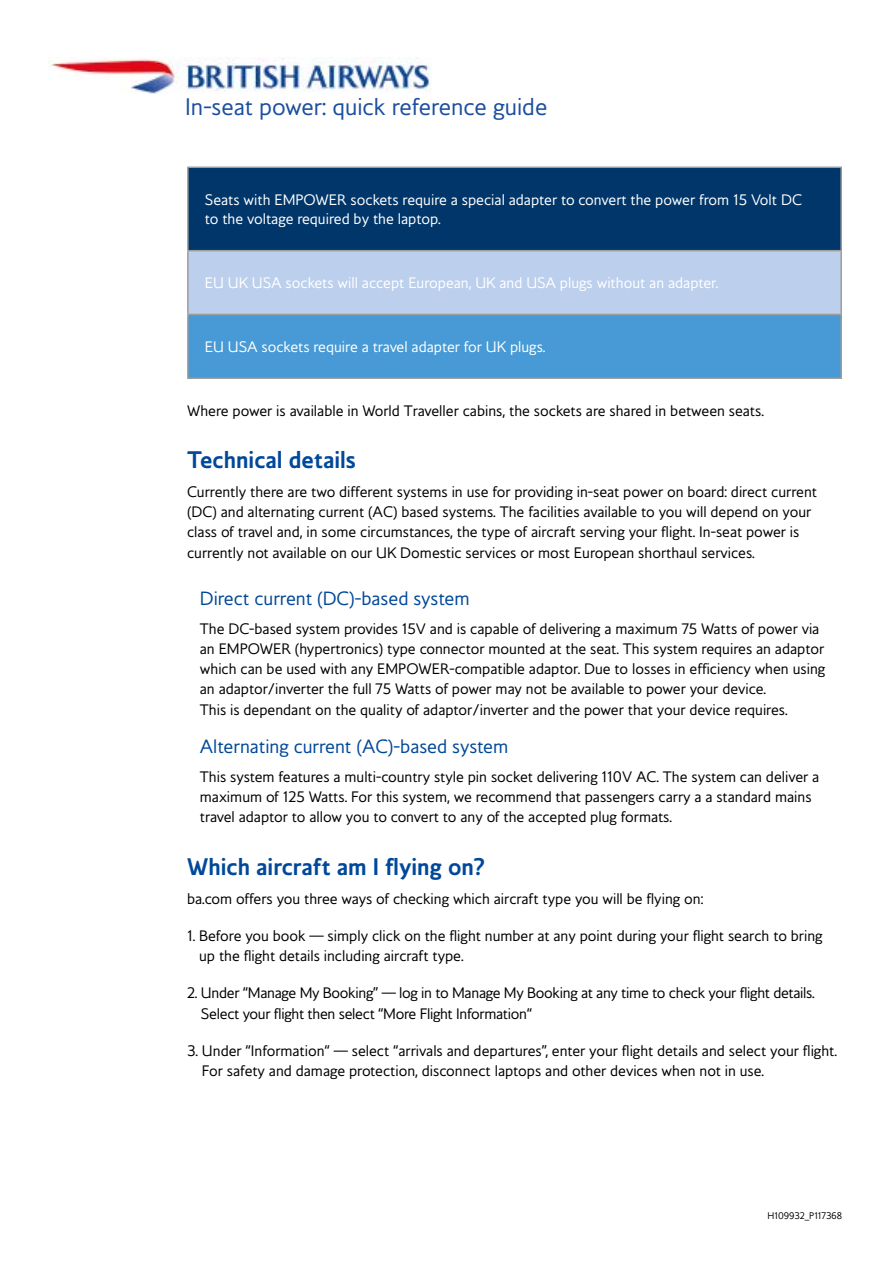
<style>
.page{position:relative;width:893px;height:1263px;background:#fff}
.page>*{position:absolute;margin:0;border:0;box-sizing:border-box;transform-origin:0 0}
.t1{font:700 22.5px "Mylius Modern";color:#00489a}
.t2{font:22.5px "Mylius Modern";color:#1c4f9e}
.t3{font:18px "Mylius Modern";color:#00489a}
.t4{font:14.25px/20.2px "Mylius Modern";color:#000}
.t5{font:14.25px/18.8px "Mylius Modern";color:#fff}
.t6{font:14.25px/20.2px "Mylius Modern";letter-spacing:-.02em;color:#000}
.t7{font:9px "Mylius Modern";color:#000}
</style>
<div class="page">
<div style="left:188px;top:167px;width:653px;height:84px;background:#00366a"></div>
<div style="left:188px;top:251px;width:653px;height:63px;background:#bccfec"></div>
<div style="left:188px;top:314px;width:653px;height:64px;background:#479ad5"></div>
<hr style="left:187px;top:167px;width:655px;height:1px;background:#9d9d9c">
<hr style="left:187px;top:168px;width:2px;height:82px;background:#9d9d9c">
<hr style="left:840px;top:168px;width:2px;height:82px;background:#9d9d9c">
<hr style="left:187px;top:250px;width:655px;height:1px;background:#9d9d9c">
<hr style="left:187px;top:251px;width:2px;height:63px;background:#9d9d9c">
<hr style="left:840px;top:251px;width:2px;height:63px;background:#9d9d9c">
<hr style="left:187px;top:314px;width:655px;height:1px;background:#9d9d9c">
<hr style="left:187px;top:315px;width:2px;height:62px;background:#9d9d9c">
<hr style="left:840px;top:315px;width:2px;height:62px;background:#9d9d9c">
<hr style="left:187px;top:377px;width:655px;height:2px;background:#9d9d9c">
<img style="left:49px;top:57px;width:382px;height:37px">
<h1 class="t2" style="left:185px;top:94px;width:364px">In-seat power: quick reference guide</h1>
<p class="t5" style="left:205px;top:191px;width:598px">Seats with EMPOWER sockets require a special adapter to convert the power from 15 Volt DC to the voltage required by the laptop.</p>
<p class="t5" style="left:205px;top:274px;width:515px">EU UK USA sockets will accept European, UK and USA plugs without an adapter.</p>
<p class="t5" style="left:205px;top:337px;width:342px">EU USA sockets require a travel adapter for UK plugs.</p>
<p class="t4" style="left:187px;top:401px;width:578px">Where power is available in World Traveller cabins, the sockets are shared in between seats.</p>
<h1 class="t1" style="left:187px;top:445px;width:170px">Technical details</h1>
<p class="t4" style="left:187px;top:482px;width:631px">Currently there are two different systems in use for providing in-seat power on board: direct current (DC) and alternating current (AC) based systems. The facilities available to you will depend on your class of travel and, in some circumstances, the type of aircraft serving your flight. In-seat power is currently not available on our UK Domestic services or most European shorthaul services.</p>
<p class="t3" style="left:200px;top:588px;width:271px">Direct current (DC)-based system</p>
<p class="t4" style="left:200px;top:618px;width:627px">The DC-based system provides 15V and is capable of delivering a maximum 75 Watts of power via an EMPOWER (hypertronics) type connector mounted at the seat. This system requires an adaptor which can be used with any EMPOWER-compatible adaptor. Due to losses in efficiency when using an adaptor/inverter the full 75 Watts of power may not be available to power your device.<br>This is dependant on the quality of adaptor/inverter and the power that your device requires.</p>
<p class="t3" style="left:200px;top:736px;width:310px">Alternating current (AC)-based system</p>
<p class="t4" style="left:200px;top:767px;width:621px">This system features a multi-country style pin socket delivering 110V AC. The system can deliver a maximum of 125 Watts. For this system, we recommend that passengers carry a a standard mains travel adaptor to allow you to convert to any of the accepted plug formats.</p>
<h1 class="t1" style="left:187px;top:852px;width:299px">Which aircraft am I flying on?</h1>
<p class="t4" style="left:187px;top:889px;width:518px">ba.com offers you three ways of checking which aircraft type you will be flying on:</p>
<p class="t4" style="left:199px;top:926px;width:625px;text-indent:-12px">1. Before you book — simply click on the flight number at any point during your flight search to bring up the flight details including aircraft type.</p>
<p class="t6" style="left:201px;top:983px;width:615px;text-indent:-14px">2. Under “Manage My Booking” — log in to Manage My Booking at any time to check your flight details.<br>Select your flight then select “More Flight Information“</p>
<p class="t4" style="left:202px;top:1041px;width:636px;text-indent:-15px">3. Under “Information“ — select “arrivals and departures”, enter your flight details and select your flight.<br>For safety and damage protection, disconnect laptops and other devices when not in use.</p>
<p class="t7" style="left:767px;top:1210px;width:76px">H109932_P117368</p>
</div>
